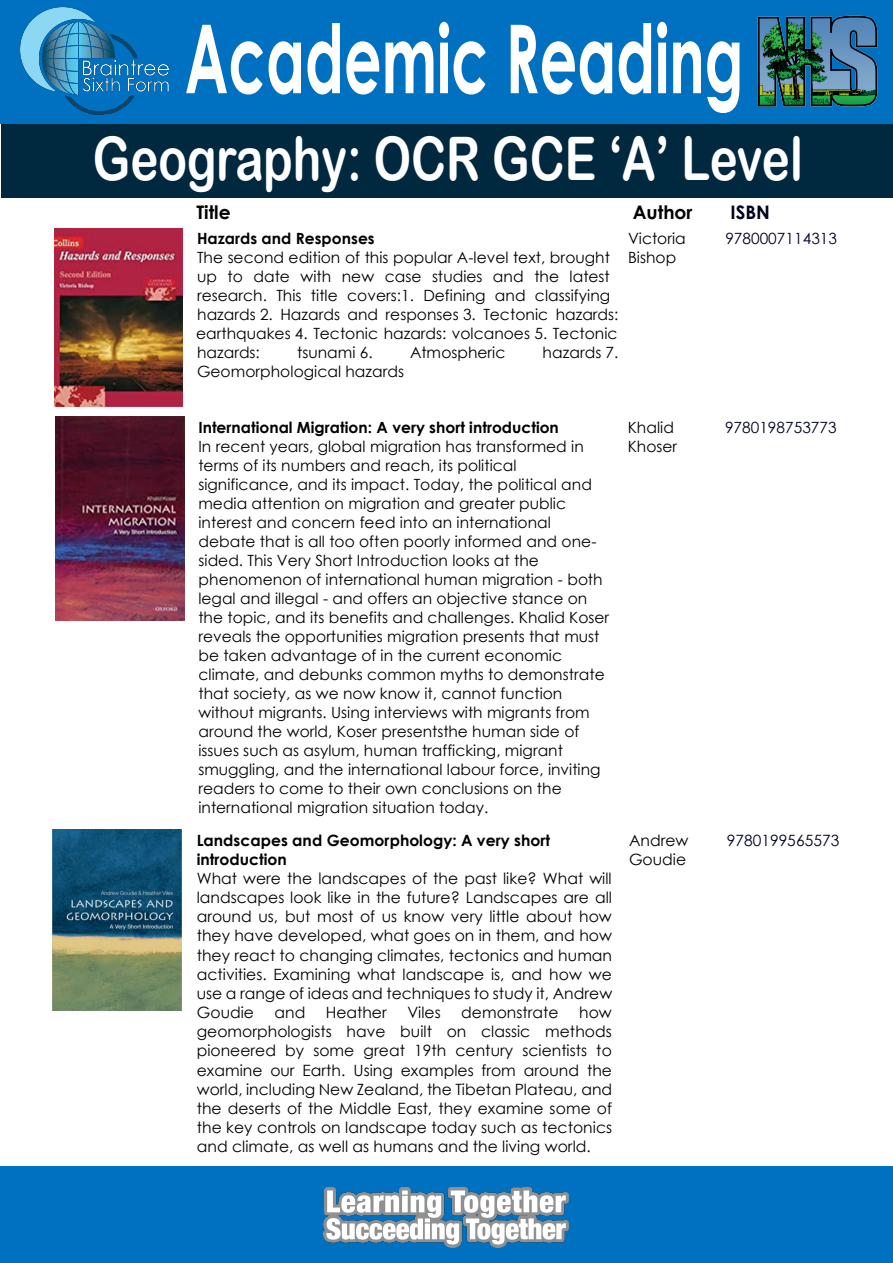
<style>
.page{position:relative;width:893px;height:1263px;background:#fff}
.page>*{position:absolute;margin:0;border:0;box-sizing:border-box;transform-origin:0 0}
.t1{font:700 95.25px "Century Gothic";color:#fff;scale:.62 1}
.t2{font:60px "Arial Rounded MT Bold";color:#fff;scale:.79 1}
.t3{font:700 18.6px "Century Gothic";color:#000001}
.t4{font:700 18.6px "Century Gothic";color:#000320}
.t5{font:15.6px/19.2px "Century Gothic";letter-spacing:.005em;color:#000001;text-align:justify}
.t6{font:700 15.6px/19.4px "Century Gothic";color:#000001}
.t7{font:15.6px "Century Gothic";color:#000320}
.t8{font:15.45px/19px "Century Gothic";color:#000001}
.t9{font:700 15.45px "Century Gothic";color:#000001}
.t10{font:15.45px "Century Gothic";color:#000320}
</style>
<div class="page">
<div style="left:1px;top:122px;width:892px;height:76px;background:#00293f"></div>
<div style="left:0;top:1167px;width:893px;height:96px;background:#0070c0"></div>
<img style="left:323px;top:1187px;width:246px;height:61px">
<div style="left:0;top:0;width:893px;height:123px;background:#0070c0"></div>
<img style="left:20px;top:7px;width:148px;height:108px">
<img style="left:757px;top:16px;width:120px;height:90px">
<img style="left:53px;top:830px;width:128px;height:180px">
<img style="left:55px;top:228px;width:128px;height:178px">
<img style="left:55px;top:417px;width:130px;height:203px">
<h1 class="t1" style="left:185px;top:-14px;width:903px">Academic Reading</h1>
<h2 class="t2" style="left:93px;top:123px;width:900px">Geography: OCR GCE ‘A’ Level</h2>
<p class="t3" style="left:196px;top:198px;width:36px">Title</p>
<p class="t3" style="left:633px;top:198px;width:61px">Author</p>
<p class="t4" style="left:730px;top:198px;width:41px">ISBN</p>
<p class="t9" style="left:197px;top:226px;width:179px">Hazards and Responses</p>
<p class="t8" style="left:196px;top:247px;width:424px">The second edition of this popular A-level text, brought up to date with new case studies and the latest research. This title covers:1. Defining and classifying hazards 2. Hazards and responses 3. Tectonic hazards: earthquakes 4. Tectonic hazards: volcanoes 5. Tectonic hazards:</p>
<p class="t8" style="left:628px;top:228px;width:59px">Victoria<br>Bishop</p>
<p class="t10" style="left:725px;top:227px;width:113px">9780007114313</p>
<p class="t8" style="left:297px;top:343px;width:77px">tsunami 6.</p>
<p class="t8" style="left:410px;top:343px;width:97px">Atmospheric</p>
<p class="t8" style="left:543px;top:343px;width:77px">hazards 7.</p>
<p class="t8" style="left:197px;top:362px;width:208px">Geomorphological hazards</p>
<p class="t9" style="left:198px;top:415px;width:362px">International Migration: A very short introduction</p>
<p class="t8" style="left:198px;top:436px;width:412px">In recent years, global migration has transformed in terms of its numbers and reach, its political significance, and its impact. Today, the political and media attention on migration and greater public interest and concern feed into an international debate that is all too often poorly informed and one&shy;sided. This Very Short Introduction looks at the phenomenon of international human migration - both legal and illegal - and offers an objective stance on the topic, and its benefits and challenges. Khalid Koser reveals the opportunities migration presents that must be taken advantage of in the current economic climate, and debunks common myths to demonstrate that society, as we now know it, cannot function without migrants. Using interviews with migrants from around the world, Koser presentsthe human side of issues such as asylum, human trafficking, migrant smuggling, and the international labour force, inviting readers to come to their own conclusions on the international migration situation today.</p>
<p class="t6" style="left:197px;top:829px;width:355px">Landscapes and Geomorphology: A very short introduction</p>
<p class="t5" style="left:197px;top:868px;width:417px">What were the landscapes of the past like? What will landscapes look like in the future? Landscapes are all around us, but most of us know very little about how they have developed, what goes on in them, and how they react to changing climates, tectonics and human activities. Examining what landscape is, and how we use a range of ideas and techniques to study it, Andrew Goudie</p>
<p class="t5" style="left:274px;top:1002px;width:32px">and</p>
<p class="t5" style="left:326px;top:1003px;width:62px">Heather</p>
<p class="t5" style="left:407px;top:1003px;width:35px">Viles</p>
<p class="t5" style="left:461px;top:1003px;width:99px">demonstrate</p>
<p class="t5" style="left:197px;top:1003px;width:417px;text-indent:382px">how geomorphologists have built on classic methods pioneered by some great 19th century scientists to examine our Earth. Using examples from around the world, including New Zealand, the Tibetan Plateau, and the deserts of the Middle East, they examine some of the key controls on landscape today such as tectonics and climate, as well as humans and the living world.</p>
<p class="t8" style="left:628px;top:417px;width:51px">Khalid<br>Khoser</p>
<p class="t10" style="left:725px;top:416px;width:113px">9780198753773</p>
<p class="t5" style="left:629px;top:830px;width:61px">Andrew<br>Goudie</p>
<p class="t7" style="left:727px;top:829px;width:114px">9780199565573</p>
</div>
